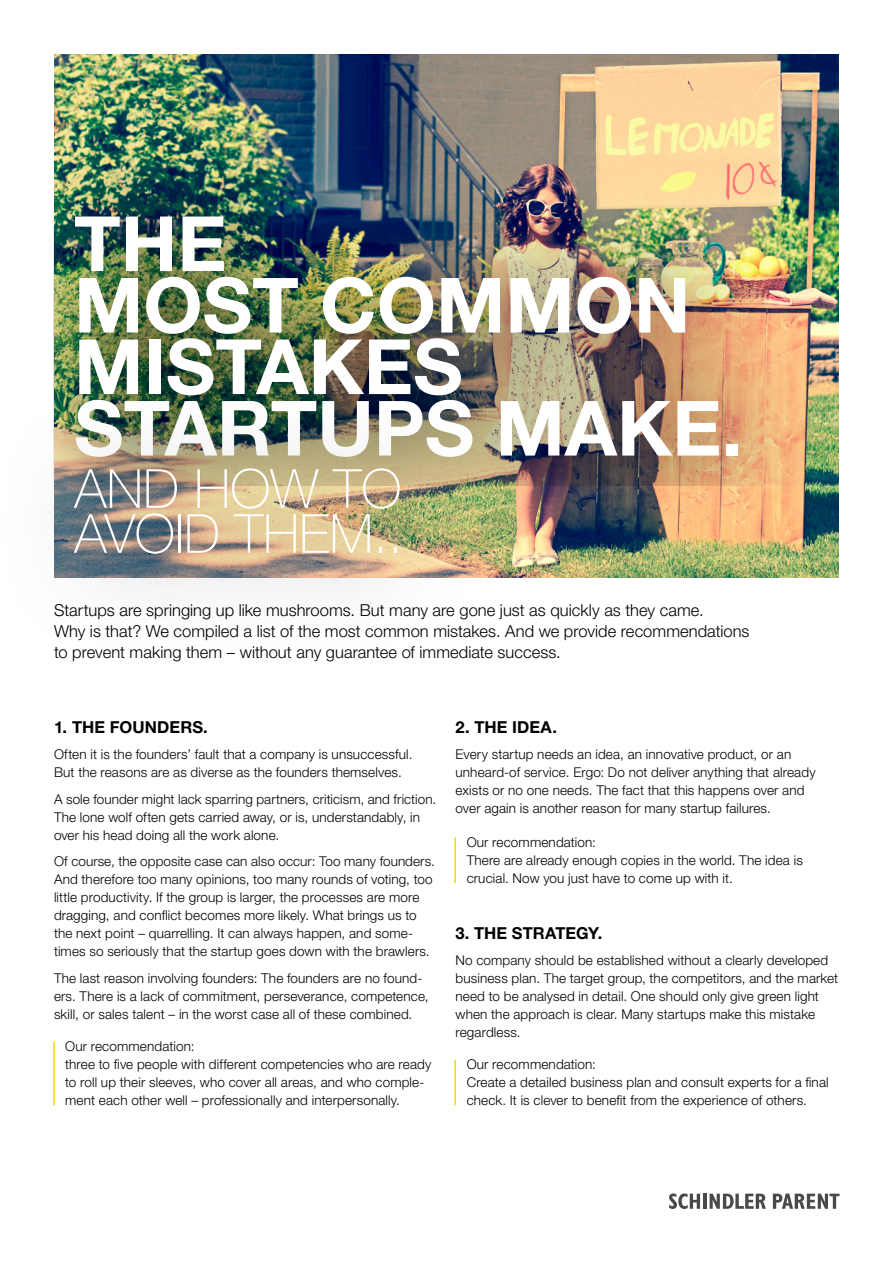
<style>
.page{position:relative;width:893px;height:1263px;background:#fff}
.page>*{position:absolute;margin:0;border:0;box-sizing:border-box;transform-origin:0 0}
.t1{font:700 76.35px/61.5px "Helvetica Neue LT Pro";color:#fff}
.t2{font:100 54px/45px "Helvetica Neue LT Pro";color:#fff}
.t3{font:300 16.5px/21px "Helvetica Neue LT Pro";color:#000}
.t4{font:700 16.5px "Helvetica Neue LT Pro";letter-spacing:.005em;color:#000}
.t5{font:300 13.5px/18px "Helvetica Neue LT Pro";letter-spacing:.01em;color:#000}
</style>
<div class="page">
<img style="left:54px;top:54px;width:785px;height:524px">
<img style="left:53px;top:134px;width:774px;height:351px">
<img style="left:53px;top:392px;width:434px;height:199px">
<hr style="left:53px;top:1042px;width:2px;height:63px;background:#f7d800">
<hr style="left:454px;top:837px;width:2px;height:46px;background:#f7d800">
<hr style="left:454px;top:1060px;width:2px;height:45px;background:#f7d800">
<svg style="left:669px;top:1193px;width:31px;height:16px"></svg>
<hr style="left:703px;top:1194px;width:3px;height:15px;background:#494948">
<svg style="left:710px;top:1194px;width:56px;height:15px"></svg>
<svg style="left:773px;top:1193px;width:66px;height:16px"></svg>
<h1 class="t1" style="left:74px;top:211px;width:670px">THE<br>MOST COMMON<br>MISTAKES<br>STARTUPS MAKE.</h1>
<h2 class="t2" style="left:74px;top:465px;width:330px">AND HOW TO<br>AVOID THEM..</h2>
<p class="t3" style="left:54px;top:599px;width:697px">Startups are springing up like mushrooms. But many are gone just as quickly as they came.<br>Why is that? We compiled a list of the most common mistakes. And we provide recommendations to prevent making them – without any guarantee of immediate success.</p>
<p class="t4" style="left:54px;top:716px;width:155px">1. THE FOUNDERS.</p>
<p class="t5" style="left:54px;top:745px;width:360px">Often it is the founders’ fault that a company is unsuccessful.<br>But the reasons are as diverse as the founders themselves.</p>
<p class="t5" style="left:54px;top:789px;width:384px">A sole founder might lack sparring partners, criticism, and friction.<br>The lone wolf often gets carried away, or is, understandably, in over his head doing all the work alone.</p>
<p class="t5" style="left:54px;top:852px;width:382px">Of course, the opposite case can also occur: Too many founders.<br>And therefore too many opinions, too many rounds of voting, too little productivity. If the group is larger, the processes are more dragging, and conflict becomes more likely. What brings us to the next point – quarrelling. It can always happen, and some&shy;times so seriously that the startup goes down with the brawlers.</p>
<p class="t5" style="left:54px;top:968px;width:376px">The last reason involving founders: The founders are no found&shy;ers. There is a lack of commitment, perseverance, competence, skill, or sales talent – in the worst case all of these combined.</p>
<p class="t5" style="left:65px;top:1037px;width:368px">Our recommendation:<br>three to five people with different competencies who are ready to roll up their sleeves, who cover all areas, and who comple&shy;ment each other well – professionally and interpersonally.</p>
<p class="t4" style="left:455px;top:716px;width:103px">2. THE IDEA.</p>
<p class="t5" style="left:455px;top:745px;width:362px">Every startup needs an idea, an innovative product, or an unheard-of service. Ergo: Do not deliver anything that already exists or no one needs. The fact that this happens over and over again is another reason for many startup failures.</p>
<p class="t5" style="left:467px;top:833px;width:338px">Our recommendation:<br>There are already enough copies in the world. The idea is crucial. Now you just have to come up with it.</p>
<p class="t4" style="left:455px;top:922px;width:148px">3. THE STRATEGY.</p>
<p class="t5" style="left:455px;top:951px;width:384px">No company should be established without a clearly developed business plan. The target group, the competitors, and the market need to be analysed in detail. One should only give green light when the approach is clear. Many startups make this mistake regardless.</p>
<p class="t5" style="left:467px;top:1055px;width:363px">Our recommendation:<br>Create a detailed business plan and consult experts for a final check. It is clever to benefit from the experience of others.</p>
</div>
